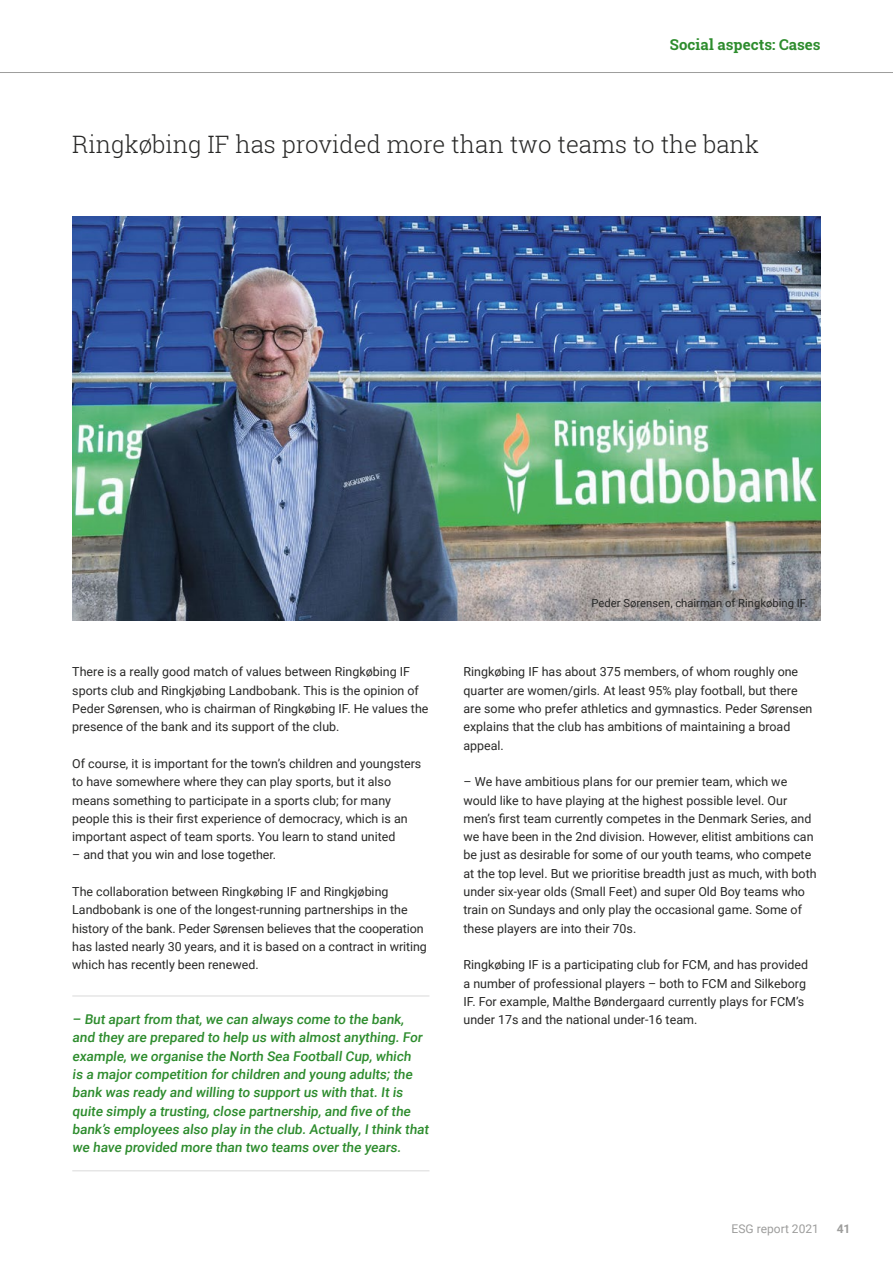
<style>
.page{position:relative;width:893px;height:1263px;background:#fff}
.page>*{position:absolute;margin:0;border:0;box-sizing:border-box;transform-origin:0 0}
.t1{font:300 24px "Roboto Slab";color:#282827}
.t2{font:700 15px "Roboto Slab";letter-spacing:.005em;color:#2d8c2d}
.t3{font:500 13.5px/18.3px "Roboto";color:#2d8c2d}
.t4{font:12.45px/18.3px "Roboto";color:#282827}
.t5{font:12px "Roboto";color:#9d9d9c}
.t6{font:700 12px "Roboto";color:#9d9d9c}
.t7{font:11.25px "Roboto";color:#282827}
</style>
<div class="page">
<hr style="left:72px;top:1170px;width:357px;height:1px;background:#dadada">
<hr style="left:72px;top:995px;width:357px;height:1px;background:#dadada">
<img style="left:72px;top:217px;width:749px;height:404px">
<hr style="left:0;top:72px;width:893px;height:1px;background:#9d9d9c">
<p class="t2" style="left:670px;top:34px;width:152px">Social aspects: Cases</p>
<h1 class="t1" style="left:72px;top:128px;width:688px">Ringkøbing IF has provided more than two teams to the bank</h1>
<p class="t4" style="left:72px;top:662px;width:358px">There is a really good match of values between Ringkøbing IF sports club and Ringkjøbing Landbobank. This is the opinion of Peder Sørensen, who is chairman of Ringkøbing IF. He values the presence of the bank and its support of the club.</p>
<p class="t4" style="left:72px;top:754px;width:351px">Of course, it is important for the town’s children and youngsters to have somewhere where they can play sports, but it also means something to participate in a sports club; for many people this is their first experience of democracy, which is an important aspect of team sports. You learn to stand united</p>
<p class="t4" style="left:72px;top:845px;width:205px">– and that you win and lose together.</p>
<p class="t4" style="left:72px;top:882px;width:356px">The collaboration between Ringkøbing IF and Ringkjøbing Landbobank is one of the longest-running partnerships in the history of the bank. Peder Sørensen believes that the cooperation has lasted nearly 30 years, and it is based on a contract in writing which has recently been renewed.</p>
<p class="t3" style="left:72px;top:1010px;width:360px">– But apart from that, we can always come to the bank, and they are prepared to help us with almost anything. For example, we organise the North Sea Football Cup, which<br>is a major competition for children and young adults; the bank was ready and willing to support us with that. It is quite simply a trusting, close partnership, and five of the bank’s employees also play in the club. Actually, I think that we have provided more than two teams over the years.</p>
<p class="t7" style="left:591px;top:595px;width:218px">Peder Sørensen, chairman of Ringkøbing IF.</p>
<p class="t4" style="left:463px;top:662px;width:350px">Ringkøbing IF has about 375 members, of whom roughly one quarter are women/girls. At least 95% play football, but there are some who prefer athletics and gymnastics. Peder Sørensen explains that the club has ambitions of maintaining a broad appeal.</p>
<p class="t4" style="left:463px;top:772px;width:355px">– We have ambitious plans for our premier team, which we would like to have playing at the highest possible level. Our men’s first team currently competes in the Denmark Series, and we have been in the 2nd division. However, elitist ambitions can be just as desirable for some of our youth teams, who compete at the top level. But we prioritise breadth just as much, with both under six-year olds (Small Feet) and super Old Boy teams who train on Sundays and only play the occasional game. Some of these players are into their 70s.</p>
<p class="t4" style="left:463px;top:955px;width:346px">Ringkøbing IF is a participating club for FCM, and has provided a number of professional players – both to FCM and Silkeborg IF. For example, Malthe Bøndergaard currently plays for FCM’s under 17s and the national under-16 team.</p>
<p class="t5" style="left:732px;top:1220px;width:89px">ESG report 2021</p>
<p class="t6" style="left:837px;top:1220px;width:15px">41</p>
</div>
